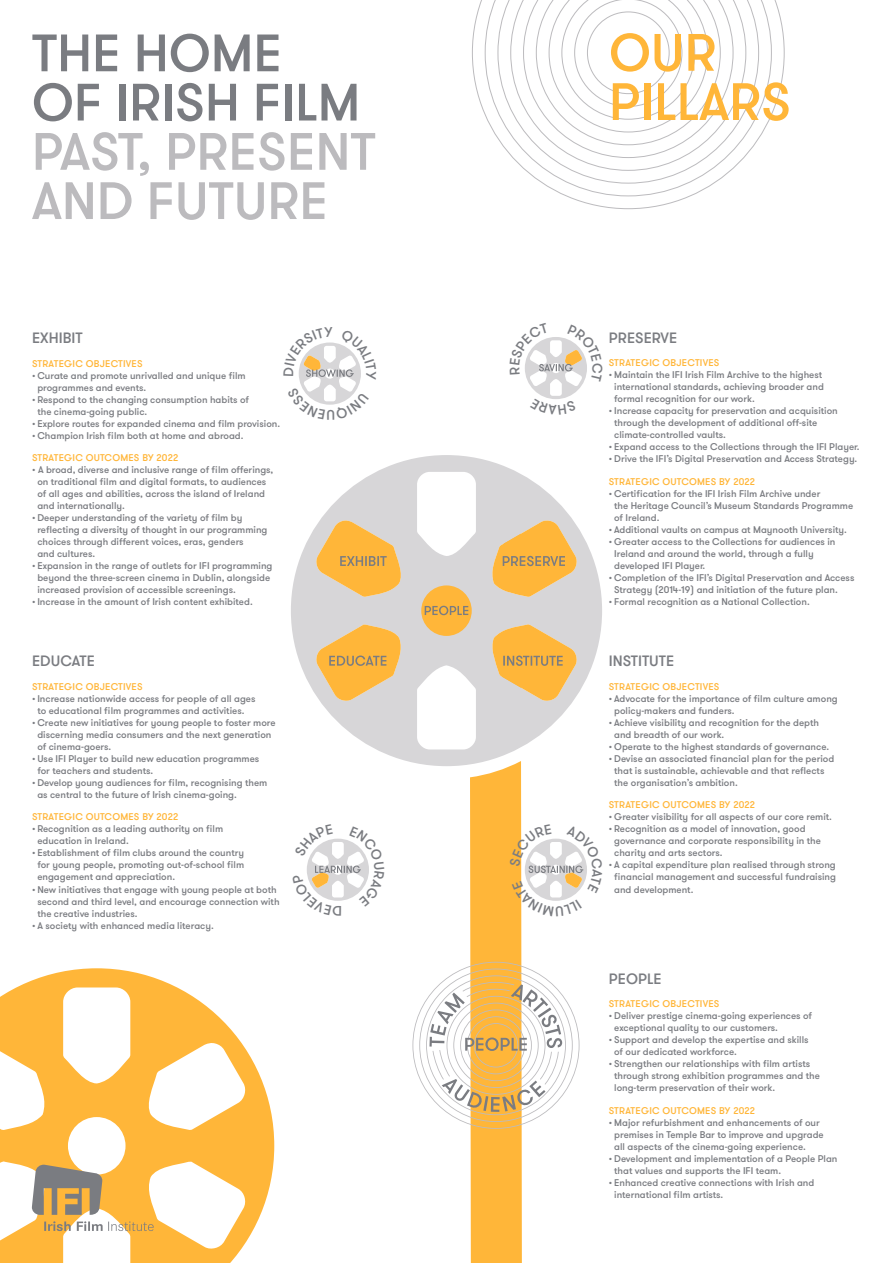
<style>
.page{position:relative;width:893px;height:1263px;background:#fff}
.page>*{position:absolute;margin:0;border:0;box-sizing:border-box;transform-origin:0 0}
.t1{font:500 52.5px/49.3px "GT Walsheim";color:#bcbbbe}
.t2{font:500 52.5px/49.3px "GT Walsheim";color:#7a7c81}
.t3{font:500 52.5px/49.3px "GT Walsheim";color:#ffb639}
.t4{font:500 15px "GT Walsheim";color:#7a7c81}
.t5{font:500 9.75px/12px "GT Walsheim";color:#7a7c81}
.t6{font:500 9.75px "GT Walsheim";letter-spacing:.02em;color:#ffb639}
</style>
<div class="page">
<svg style="left:291px;top:455px;width:226px;height:308px;fill:#d7d6d8"></svg>
<svg style="left:316px;top:520px;width:88px;height:77px;background:#ecc074"></svg>
<svg style="left:316px;top:624px;width:87px;height:77px;background:#ecbf73"></svg>
<svg style="left:0;top:968px;width:274px;height:295px;fill:#ffb639"></svg>
<svg style="left:472px;top:0;width:313px;height:209px"></svg>
<svg style="left:32px;top:1164px;width:122px;height:67px;background:#d4ae6c"></svg>
<svg style="left:412px;top:472px;width:190px;height:791px"></svg>
<svg style="left:525px;top:337px;width:62px;height:62px"></svg>
<svg style="left:298px;top:342px;width:63px;height:63px"></svg>
<svg style="left:307px;top:838px;width:62px;height:63px"></svg>
<h1 class="t2" style="left:32px;top:30px;width:330px">THE HOME<br>OF IRISH FILM</h1>
<h1 class="t1" style="left:32px;top:128px;width:345px">PAST, PRESENT<br>AND FUTURE</h1>
<h2 class="t4" style="left:32px;top:328px;width:52px">EXHIBIT</h2>
<p class="t6" style="left:32px;top:357px;width:112px">STRATEGIC OBJECTIVES</p>
<p class="t5" style="left:37px;top:370px;width:210px;text-indent:-5px">• Curate and promote unrivalled and unique film programmes and events.</p>
<p class="t5" style="left:37px;top:394px;width:213px;text-indent:-5px">• Respond to the changing consumption habits of the cinema-going public.</p>
<p class="t5" style="left:32px;top:418px;width:250px">• Explore routes for expanded cinema and film provision.</p>
<p class="t5" style="left:32px;top:430px;width:213px">• Champion Irish film both at home and abroad.</p>
<p class="t6" style="left:32px;top:452px;width:148px">STRATEGIC OUTCOMES BY 2022</p>
<p class="t5" style="left:37px;top:464px;width:237px;text-indent:-5px">• A broad, diverse and inclusive range of film offerings, on traditional film and digital formats, to audiences of all ages and abilities, across the island of Ireland and internationally.</p>
<p class="t5" style="left:37px;top:512px;width:232px;text-indent:-5px">• Deeper understanding of the variety of film by reflecting a diversity of thought in our programming choices through different voices, eras, genders<br>and cultures.</p>
<p class="t5" style="left:37px;top:560px;width:237px;text-indent:-5px">• Expansion in the range of outlets for IFI programming beyond the three-screen cinema in Dublin, alongside increased provision of accessible screenings.</p>
<p class="t5" style="left:32px;top:596px;width:222px">• Increase in the amount of Irish content exhibited.</p>
<h2 class="t4" style="left:32px;top:651px;width:64px">EDUCATE</h2>
<p class="t6" style="left:32px;top:680px;width:112px">STRATEGIC OBJECTIVES</p>
<p class="t5" style="left:32px;top:693px;width:225px;text-align:center">• Increase nationwide access for people of all ages to educational film programmes and activities.</p>
<p class="t5" style="left:37px;top:717px;width:240px;text-indent:-5px">• Create new initiatives for young people to foster more discerning media consumers and the next generation of cinema-goers.</p>
<p class="t5" style="left:37px;top:753px;width:223px;text-indent:-5px">• Use IFI Player to build new education programmes for teachers and students.</p>
<p class="t5" style="left:37px;top:777px;width:231px;text-indent:-5px">• Develop young audiences for film, recognising them as central to the future of Irish cinema-going.</p>
<p class="t6" style="left:32px;top:811px;width:148px">STRATEGIC OUTCOMES BY 2022</p>
<p class="t5" style="left:37px;top:823px;width:187px;text-indent:-5px">• Recognition as a leading authority on film education in Ireland.</p>
<p class="t5" style="left:37px;top:847px;width:208px;text-align:justify;text-indent:-5px">• Establishment of film clubs around the country for young people, promoting out-of-school film engagement and appreciation.</p>
<p class="t5" style="left:37px;top:883px;width:244px;text-indent:-5px">• New initiatives that engage with young people at both second and third level, and encourage connection with the creative industries.</p>
<p class="t5" style="left:32px;top:919px;width:183px">• A society with enhanced media literacy.</p>
<h1 class="t3" style="left:609px;top:29px;width:184px">OUR<br>PILLARS</h1>
<h2 class="t4" style="left:609px;top:328px;width:70px">PRESERVE</h2>
<p class="t6" style="left:609px;top:357px;width:112px">STRATEGIC OBJECTIVES</p>
<p class="t5" style="left:614px;top:369px;width:211px;text-indent:-5px">• Maintain the IFI Irish Film Archive to the highest international standards, achieving broader and formal recognition for our work.</p>
<p class="t5" style="left:614px;top:405px;width:225px;text-indent:-5px">• Increase capacity for preservation and acquisition through the development of additional off-site climate-controlled vaults.</p>
<p class="t5" style="left:609px;top:441px;width:252px">• Expand access to the Collections through the IFI Player.</p>
<p class="t5" style="left:609px;top:453px;width:250px">• Drive the IFI’s Digital Preservation and Access Strategy.</p>
<p class="t6" style="left:609px;top:475px;width:148px">STRATEGIC OUTCOMES BY 2022</p>
<p class="t5" style="left:614px;top:488px;width:241px;text-indent:-5px">• Certification for the IFI Irish Film Archive under<br>the Heritage Council’s Museum Standards Programme of Ireland.</p>
<p class="t5" style="left:609px;top:524px;width:239px">• Additional vaults on campus at Maynooth University.</p>
<p class="t5" style="left:614px;top:536px;width:223px;text-indent:-5px">• Greater access to the Collections for audiences in<br>Ireland and around the world, through a fully developed IFI Player.</p>
<p class="t5" style="left:614px;top:572px;width:242px;text-indent:-5px">• Completion of the IFI’s Digital Preservation and Access<br>Strategy (2014-19) and initiation of the future plan.</p>
<p class="t5" style="left:609px;top:596px;width:202px">• Formal recognition as a National Collection.</p>
<h2 class="t4" style="left:609px;top:651px;width:67px">INSTITUTE</h2>
<p class="t6" style="left:609px;top:680px;width:112px">STRATEGIC OBJECTIVES</p>
<p class="t5" style="left:614px;top:693px;width:225px;text-indent:-5px">• Advocate for the importance of film culture among policy-makers and funders.</p>
<p class="t5" style="left:614px;top:717px;width:206px;text-indent:-5px">• Achieve visibility and recognition for the depth and breadth of our work.</p>
<p class="t5" style="left:609px;top:741px;width:222px">• Operate to the highest standards of governance.</p>
<p class="t5" style="left:614px;top:753px;width:222px;text-indent:-5px">• Devise an associated financial plan for the period that is sustainable, achievable and that reflects the organisation’s ambition.</p>
<p class="t6" style="left:609px;top:799px;width:148px">STRATEGIC OUTCOMES BY 2022</p>
<p class="t5" style="left:609px;top:811px;width:225px">• Greater visibility for all aspects of our core remit.</p>
<p class="t5" style="left:614px;top:823px;width:208px;text-indent:-5px">• Recognition as a model of innovation, good governance and corporate responsibility in the charity and arts sectors.</p>
<p class="t5" style="left:614px;top:859px;width:223px;text-align:justify;text-indent:-5px">• A capital expenditure plan realised through strong financial management and successful fundraising and development.</p>
<h2 class="t4" style="left:609px;top:969px;width:54px">PEOPLE</h2>
<p class="t6" style="left:609px;top:997px;width:112px">STRATEGIC OBJECTIVES</p>
<p class="t5" style="left:614px;top:1009px;width:199px;text-indent:-5px">• Deliver prestige cinema-going experiences of exceptional quality to our customers.</p>
<p class="t5" style="left:614px;top:1033px;width:196px;text-indent:-5px">• Support and develop the expertise and skills of our dedicated workforce.</p>
<p class="t5" style="left:614px;top:1057px;width:207px;text-indent:-5px">• Strengthen our relationships with film artists through strong exhibition programmes and the long-term preservation of their work.</p>
<p class="t6" style="left:609px;top:1104px;width:148px">STRATEGIC OUTCOMES BY 2022</p>
<p class="t5" style="left:614px;top:1117px;width:211px;text-indent:-5px">• Major refurbishment and enhancements of our premises in Temple Bar to improve and upgrade all aspects of the cinema-going experience.</p>
<p class="t5" style="left:614px;top:1153px;width:225px;text-indent:-5px">• Development and implementation of a People Plan that values and supports the IFI team.</p>
<p class="t5" style="left:614px;top:1177px;width:202px;text-indent:-5px">• Enhanced creative connections with Irish and international film artists.</p>
</div>
